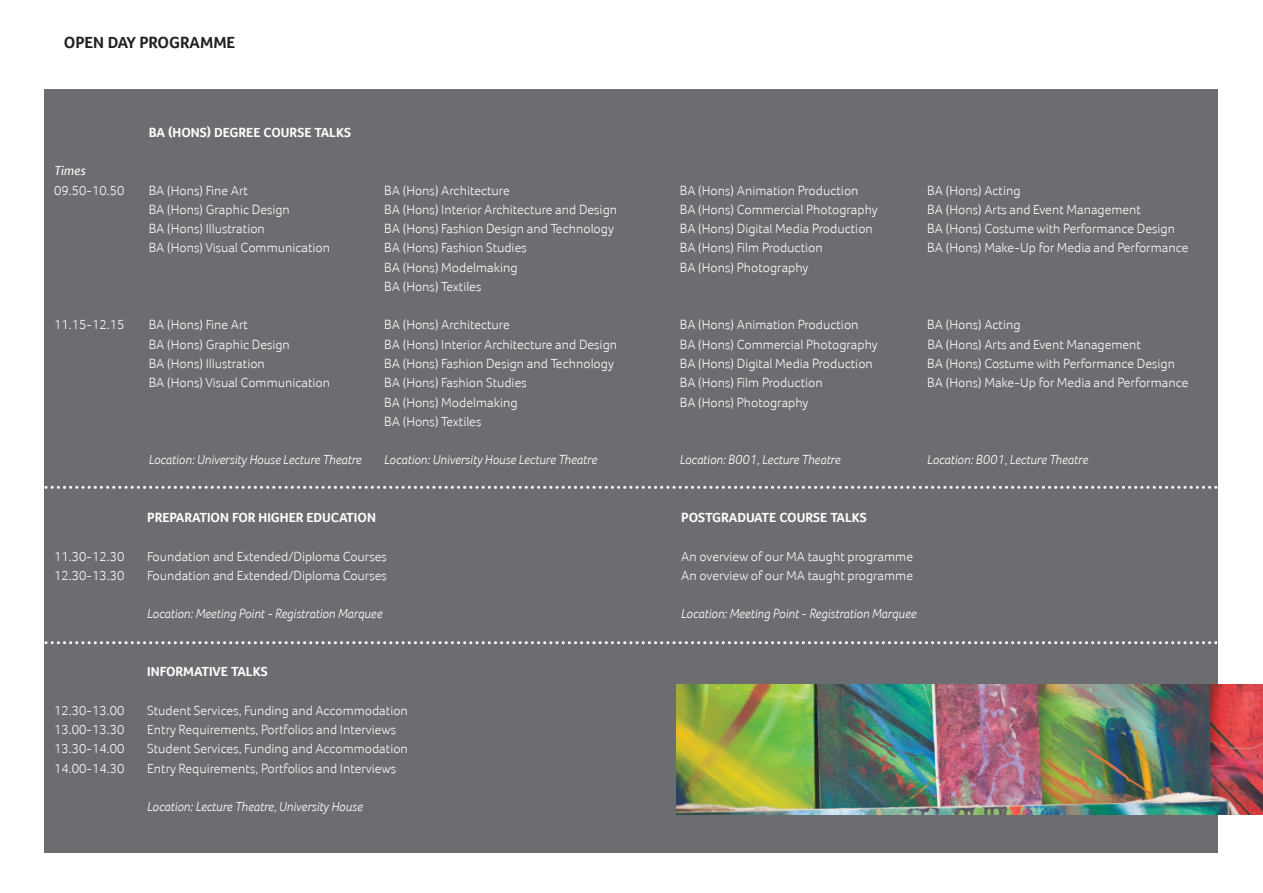
<style>
.page{position:relative;width:1263px;height:893px;background:#fff}
.page>*{position:absolute;margin:0;border:0;box-sizing:border-box;transform-origin:0 0}
.sub_heading{font:700 16.5px "Foco";color:#231f20}
.table_body{font:300 13.5px "Foco";color:#fff}
.table_body-2{font:italic 300 13.5px "Foco";color:#fff}
.table_bold{font:700 13.5px "Foco";color:#fff}
.table_bold-2{font:italic 300 13.5px "Foco";color:#fff}
.table_bold-3{font:300 13.5px "Foco";color:#fff}
.table_body-3{font:italic 13.5px "Foco";color:#fff}
</style>
<div class="page">
<div style="left:45px;top:89px;width:1173px;height:764px;background:#6c6d70"></div>
<svg style="left:44px;top:486px;width:1174px;height:3px"></svg>
<svg style="left:44px;top:641px;width:1174px;height:3px"></svg>
<img style="left:676px;top:685px;width:587px;height:129px">
<p class="sub_heading" style="left:64px;top:33px;width:173px">OPEN DAY PROGRAMME</p>
<p class="table_bold" style="left:149px;top:124px;width:204px">BA (HONS) DEGREE COURSE TALKS</p>
<p class="table_body-3" style="left:54px;top:163px;width:33px">Times</p>
<p class="table_body" style="left:54px;top:182px;width:72px">09.50-10.50</p>
<p class="table_body" style="left:149px;top:182px;width:101px">BA (Hons) Fine Art</p>
<p class="table_body" style="left:384px;top:182px;width:127px">BA (Hons) Architecture</p>
<p class="table_body" style="left:680px;top:182px;width:180px">BA (Hons) Animation Production</p>
<p class="table_body" style="left:927px;top:182px;width:95px">BA (Hons) Acting</p>
<p class="table_body" style="left:149px;top:201px;width:143px">BA (Hons) Graphic Design</p>
<p class="table_body" style="left:384px;top:201px;width:234px">BA (Hons) Interior Architecture and Design</p>
<p class="table_body" style="left:680px;top:201px;width:200px">BA (Hons) Commercial Photography</p>
<p class="table_body" style="left:927px;top:201px;width:215px">BA (Hons) Arts and Event Management</p>
<p class="table_body" style="left:149px;top:221px;width:118px">BA (Hons) Illustration</p>
<p class="table_body" style="left:384px;top:221px;width:231px">BA (Hons) Fashion Design and Technology</p>
<p class="table_body" style="left:680px;top:221px;width:195px">BA (Hons) Digital Media Production</p>
<p class="table_body" style="left:927px;top:221px;width:249px">BA (Hons) Costume with Performance Design</p>
<p class="table_body" style="left:149px;top:240px;width:183px">BA (Hons) Visual Communication</p>
<p class="table_body" style="left:384px;top:240px;width:144px">BA (Hons) Fashion Studies</p>
<p class="table_body" style="left:680px;top:240px;width:144px">BA (Hons) Film Production</p>
<p class="table_body" style="left:927px;top:240px;width:263px">BA (Hons) Make-Up for Media and Performance</p>
<p class="table_body" style="left:384px;top:259px;width:135px">BA (Hons) Modelmaking</p>
<p class="table_body" style="left:680px;top:259px;width:130px">BA (Hons) Photography</p>
<p class="table_body" style="left:384px;top:279px;width:99px">BA (Hons) Textiles</p>
<p class="table_body" style="left:54px;top:317px;width:72px">11.15-12.15</p>
<p class="table_body" style="left:149px;top:317px;width:101px">BA (Hons) Fine Art</p>
<p class="table_body" style="left:384px;top:317px;width:127px">BA (Hons) Architecture</p>
<p class="table_body" style="left:680px;top:317px;width:180px">BA (Hons) Animation Production</p>
<p class="table_body" style="left:927px;top:317px;width:95px">BA (Hons) Acting</p>
<p class="table_body" style="left:149px;top:336px;width:143px">BA (Hons) Graphic Design</p>
<p class="table_body" style="left:384px;top:336px;width:234px">BA (Hons) Interior Architecture and Design</p>
<p class="table_body" style="left:680px;top:336px;width:200px">BA (Hons) Commercial Photography</p>
<p class="table_body" style="left:927px;top:336px;width:215px">BA (Hons) Arts and Event Management</p>
<p class="table_body" style="left:149px;top:356px;width:118px">BA (Hons) Illustration</p>
<p class="table_body" style="left:384px;top:356px;width:231px">BA (Hons) Fashion Design and Technology</p>
<p class="table_body" style="left:680px;top:356px;width:195px">BA (Hons) Digital Media Production</p>
<p class="table_body" style="left:927px;top:356px;width:249px">BA (Hons) Costume with Performance Design</p>
<p class="table_body" style="left:149px;top:375px;width:183px">BA (Hons) Visual Communication</p>
<p class="table_body" style="left:384px;top:375px;width:144px">BA (Hons) Fashion Studies</p>
<p class="table_body" style="left:680px;top:375px;width:144px">BA (Hons) Film Production</p>
<p class="table_body" style="left:927px;top:375px;width:263px">BA (Hons) Make-Up for Media and Performance</p>
<p class="table_body" style="left:384px;top:394px;width:135px">BA (Hons) Modelmaking</p>
<p class="table_body" style="left:680px;top:394px;width:130px">BA (Hons) Photography</p>
<p class="table_body" style="left:384px;top:413px;width:99px">BA (Hons) Textiles</p>
<p class="table_body-2" style="left:149px;top:452px;width:215px">Location: University House Lecture Theatre</p>
<p class="table_body-2" style="left:384px;top:452px;width:215px">Location: University House Lecture Theatre</p>
<p class="table_body-2" style="left:680px;top:452px;width:162px">Location: B001, Lecture Theatre</p>
<p class="table_body-2" style="left:927px;top:452px;width:162px">Location: B001, Lecture Theatre</p>
<p class="table_bold" style="left:147px;top:510px;width:230px">PREPARATION FOR HIGHER EDUCATION</p>
<p class="table_bold" style="left:681px;top:510px;width:187px">POSTGRADUATE COURSE TALKS</p>
<p class="table_bold-3" style="left:54px;top:548px;width:72px">11.30-12.30</p>
<p class="table_bold-3" style="left:147px;top:548px;width:241px">Foundation and Extended/Diploma Courses</p>
<p class="table_bold-3" style="left:681px;top:548px;width:233px">An overview of our MA taught programme</p>
<p class="table_body" style="left:54px;top:567px;width:72px">12.30-13.30</p>
<p class="table_body" style="left:147px;top:567px;width:241px">Foundation and Extended/Diploma Courses</p>
<p class="table_body" style="left:681px;top:567px;width:233px">An overview of our MA taught programme</p>
<p class="table_bold-2" style="left:147px;top:606px;width:237px">Location: Meeting Point - Registration Marquee</p>
<p class="table_bold-2" style="left:681px;top:606px;width:237px">Location: Meeting Point - Registration Marquee</p>
<p class="table_bold" style="left:147px;top:664px;width:122px">INFORMATIVE TALKS</p>
<p class="table_body" style="left:54px;top:702px;width:72px">12.30-13.00</p>
<p class="table_body" style="left:147px;top:702px;width:262px">Student Services, Funding and Accommodation</p>
<p class="table_body" style="left:54px;top:722px;width:72px">13.00-13.30</p>
<p class="table_body" style="left:147px;top:722px;width:251px">Entry Requirements, Portfolios and Interviews</p>
<p class="table_body" style="left:54px;top:741px;width:72px">13.30-14.00</p>
<p class="table_body" style="left:147px;top:741px;width:262px">Student Services, Funding and Accommodation</p>
<p class="table_body" style="left:54px;top:760px;width:72px">14.00-14.30</p>
<p class="table_body" style="left:147px;top:760px;width:251px">Entry Requirements, Portfolios and Interviews</p>
<p class="table_body-2" style="left:147px;top:799px;width:217px">Location: Lecture Theatre, University House</p>
</div>
